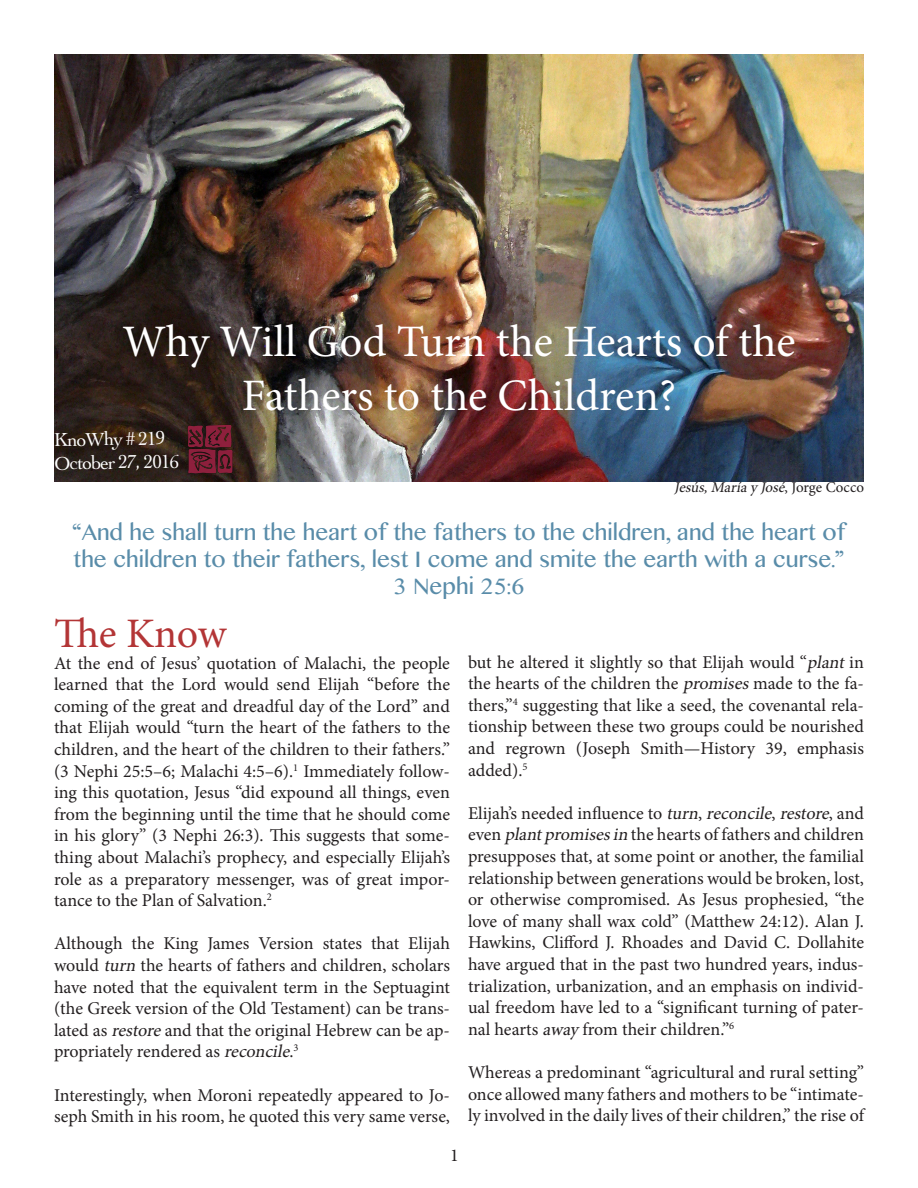
<style>
.page{position:relative;width:918px;height:1188px;background:#fff}
.page>*{position:absolute;margin:0;border:0;box-sizing:border-box;transform-origin:0 0}
.t1{font:45px "Minion Pro";color:#fff}
.t2{font:42px "Minion Pro";color:#b33536}
.t3{font:22.5px/27px "Lao MN";color:#598ca9}
.t4{font:19.5px "Cochin";color:#fff}
.t5{font:18px/21.6px "Minion Pro";letter-spacing:-.005em;color:#231f20;text-align:justify}
.t6{font:italic 15px "Minion Pro";color:#231f20}
.s1{font-style:normal}
.s2{font-style:italic}
</style>
<div class="page">
<img style="left:54px;top:54px;width:810px;height:428px">
<img style="left:187px;top:423px;width:49px;height:51px">
<p class="t1" style="left:122px;top:311px;width:675px">Why Will God Turn the Hearts of the</p>
<p class="t1" style="left:242px;top:365px;width:436px">Fathers to the Children?</p>
<p class="t4" style="left:54px;top:427px;width:113px;rotate:-1deg">KnoWhy # 219</p>
<p class="t4" style="left:54px;top:450px;width:126px;rotate:-1deg">October 27, 2016</p>
<p class="t6" style="left:674px;top:478px;width:191px">Jesús,Maríay José<span class="s1">, J o r g e C o c c o</span></p>
<p class="t3" style="left:72px;top:520px;width:775px">“And he shall turn the heart of the fathers to the children, and the heart of the children to their fathers, lest I come and smite the earth with a curse.”</p>
<p class="t3" style="left:393px;top:574px;width:132px">3 Nephi 25:6</p>
<p class="t2" style="left:54px;top:605px;width:174px">The Know</p>
<p class="t5" style="left:54px;top:652px;width:398px">At the end of Jesus’ quotation of Malachi, the people learned that the Lord would send Elijah “before the coming of the great and dreadful day of the Lord” and that Elijah would “turn the heart of the fathers to the children, and the heart of the children to their fathers.” (3 Nephi 25:5–6; Malachi 4:5–6).<sup>1</sup> Immediately follow&shy;ing this quotation, Jesus “did expound all things, even from the beginning until the time that he should come in his glory” (3 Nephi 26:3). This suggests that some&shy;thing about Malachi’s prophecy, and especially Elijah’s role as a preparatory messenger, was of great impor&shy;tance to the Plan of Salvation.<sup>2</sup></p>
<p class="t5" style="left:54px;top:933px;width:398px">Although the King James Version states that Elijah would <span class="s2">turn</span> the hearts of fathers and children, scholars have noted that the equivalent term in the Septuagint (the Greek version of the Old Testament) can be trans&shy;lated as <span class="s2">restore</span>and that the original Hebrew can be ap&shy;propriately rendered as <span class="s2">reconcile</span>.<sup>3</sup></p>
<p class="t5" style="left:54px;top:1084px;width:398px">Interestingly, when Moroni repeatedly appeared to Jo&shy;seph Smith in his room, he quoted this very same verse,</p>
<p class="t5" style="left:468px;top:651px;width:398px">but he altered it slightly so that Elijah would “<span class="s2">plant</span> in the hearts of the children the <span class="s2">promises</span>made to the fa&shy;thers,”<sup>4</sup> suggesting that like a seed, the covenantal rela&shy;tionship between these two groups could be nourished and regrown (Joseph Smith—History 39, emphasis added).<sup>5</sup></p>
<p class="t5" style="left:468px;top:802px;width:398px">Elijah’s needed influence to <span class="s2">turn</span>, <span class="s2">reconcile</span>, <span class="s2">restore</span>, and even <span class="s2">plantpromisesin</span> the hearts of fathers and children presupposes that, at some point or another, the familial relationship between generations would be broken, lost, or otherwise compromised. As Jesus prophesied, “the love of many shall wax cold” (Matthew 24:12). Alan J.<br>Hawkins, Clifford J. Rhoades and David C. Dollahite have argued that in the past two hundred years, indus&shy;trialization, urbanization, and an emphasis on individ&shy;ual freedom have led to a “significant turning of pater&shy;nal hearts <span class="s2">away</span> from their children.”<sup>6</sup></p>
<p class="t5" style="left:468px;top:1062px;width:398px">Whereas a predominant “agricultural and rural setting” once allowed many fathers and mothers to be “intimate&shy;ly involved in the daily lives of their children,” the rise of</p>
<p class="t5" style="left:450px;top:1144px;width:10px">1</p>
</div>
